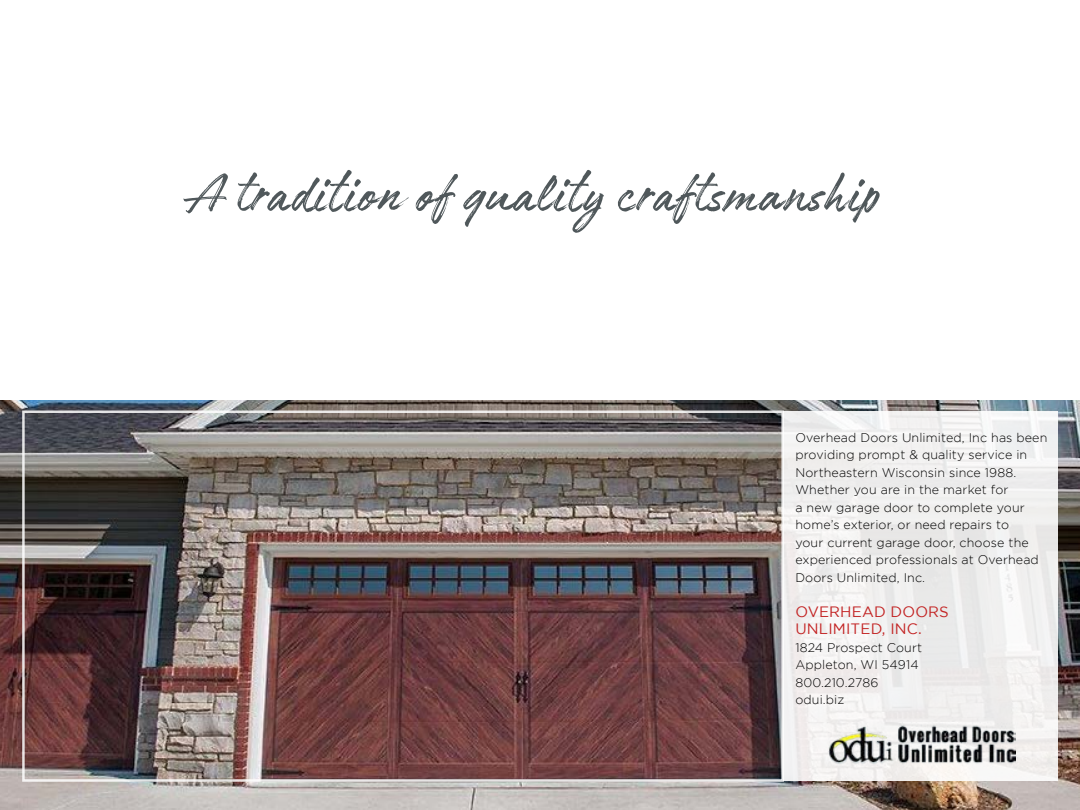
<style>
.page{position:relative;width:1080px;height:810px;background:#fff}
.page>*{position:absolute;margin:0;border:0;box-sizing:border-box;transform-origin:0 0}
.t1{font:62.5px "Authenia";letter-spacing:.01em;color:#50585b}
.t2{font:15px/17.5px "Gotham";letter-spacing:.01em;color:#c32424}
.t3{font:300 12.5px/17.5px "Gotham";letter-spacing:.01em;color:#000}
</style>
<div class="page">
<img style="left:0;top:400px;width:1080px;height:410px">
<div style="left:783px;top:411px;width:275px;height:370px;background:#f1f0ef"></div>
<img style="left:828px;top:723px;width:187px;height:42px">
<div style="left:22px;top:411px;width:762px;height:371px;border:2px solid #fff"></div>
<h1 class="t1" style="left:186px;top:161px;width:694px">A tradition of quality craftsmanship</h1>
<p class="t3" style="left:795px;top:429px;width:253px">Overhead Doors Unlimited, Inc has been providing prompt &amp; quality service in Northeastern Wisconsin since 1988.<br>Whether you are in the market for<br>a new garage door to complete your home’s exterior, or need repairs to<br>your current garage door, choose the experienced professionals at Overhead Doors Unlimited, Inc.</p>
<p class="t2" style="left:795px;top:603px;width:155px">OVERHEAD DOORS<br>UNLIMITED, INC.</p>
<p class="t3" style="left:795px;top:639px;width:128px">1824 Prospect Court<br>Appleton, WI 54914<br>800.210.2786 odui.biz</p>
</div>
